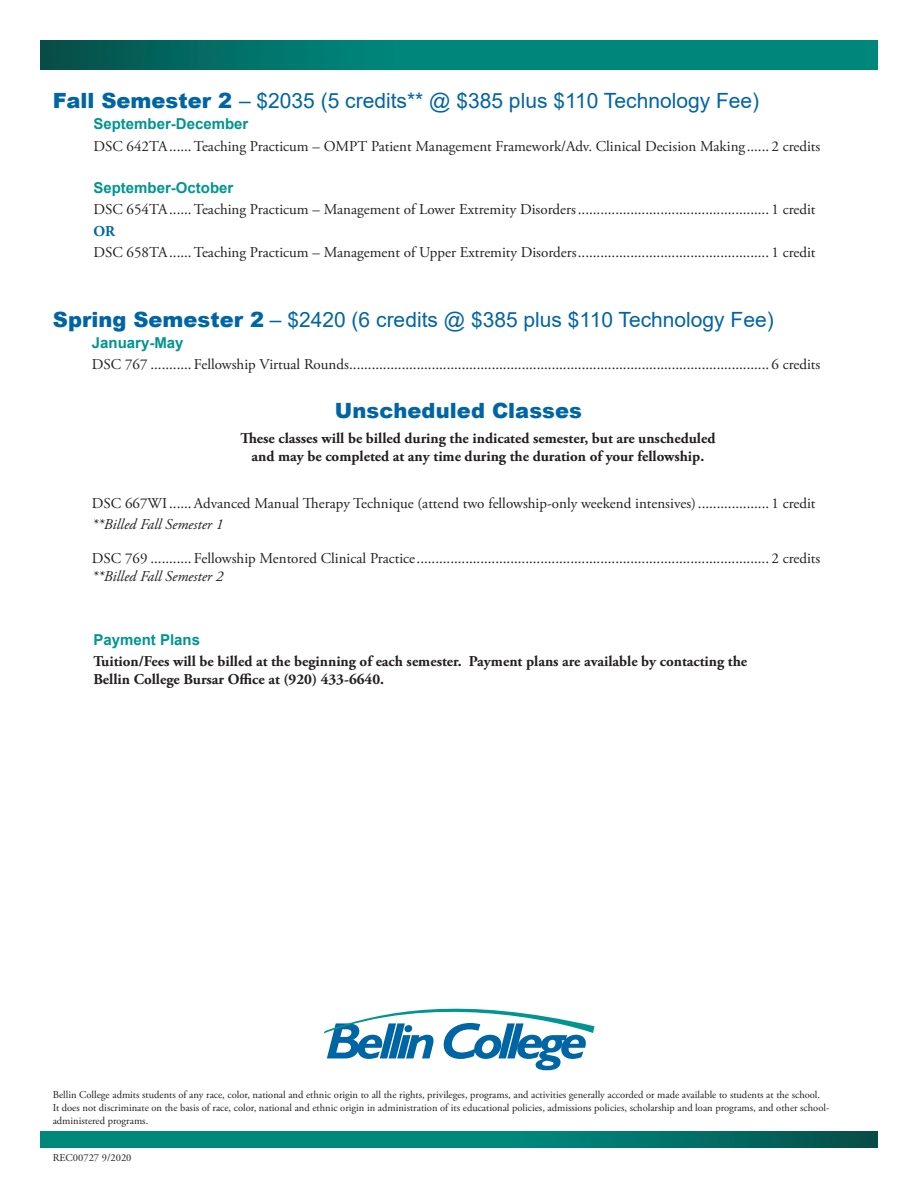
<style>
.page{position:relative;width:918px;height:1188px;background:#fff}
.page>*{position:absolute;margin:0;border:0;box-sizing:border-box;transform-origin:0 0}
.t1{font:21px "Arial";color:#0065a4}
.t2{font:900 21px "Arial";color:#0065a4}
.t3{font:15px "Adobe Garamond Pro";color:#231f20}
.t4{font:700 15px/18px "Adobe Garamond Pro";color:#231f20;text-align:center}
.t5{font:700 15px "Arial";color:#009590}
.t6{font:italic 15px "Adobe Garamond Pro";color:#231f20}
.t7{font:700 15px "Adobe Garamond Pro";color:#0065a4}
.t8{font:10.5px/12.6px "Adobe Garamond Pro";color:#231f20}
.s1{font-weight:900}
</style>
<div class="page">
<img style="left:40px;top:40px;width:838px;height:29px">
<img style="left:40px;top:1131px;width:838px;height:17px">
<svg style="left:323px;top:1009px;width:272px;height:61px"></svg>
<h1 class="t1" style="left:53px;top:86px;width:708px"><span class="s1">Fall Semester 2</span> – $2035 (5 credits** @ $385 plus $110 Technology Fee)</h1>
<p class="t5" style="left:93px;top:114px;width:157px">September-December</p>
<p class="t3" style="left:93px;top:137px;width:728px">DSC 642TA......Teaching Practicum – OMPT Patient Management Framework/Adv. Clinical Decision Making...... 2 credits</p>
<p class="t5" style="left:93px;top:177px;width:142px">September-October</p>
<p class="t3" style="left:93px;top:201px;width:724px">DSC 654TA......Teaching Practicum – Management of Lower Extremity Disorders................................................... 1 credit</p>
<p class="t7" style="left:93px;top:222px;width:23px">OR</p>
<p class="t3" style="left:93px;top:243px;width:724px">DSC 658TA......Teaching Practicum – Management of Upper Extremity Disorders................................................... 1 credit</p>
<h1 class="t1" style="left:53px;top:305px;width:722px"><span class="s1">Spring Semester 2</span> – $2420 (6 credits @ $385 plus $110 Technology Fee)</h1>
<p class="t5" style="left:92px;top:332px;width:93px">January-May</p>
<p class="t3" style="left:92px;top:355px;width:730px">DSC 767 ........... Fellowship Virtual Rounds................................................................................................................ 6 credits</p>
<h1 class="t2" style="left:335px;top:395px;width:248px">Unscheduled Classes</h1>
<p class="t4" style="left:240px;top:430px;width:477px">These classes will be billed during the indicated semester, but are unscheduled and may be completed at any time during the duration of your fellowship.</p>
<p class="t3" style="left:92px;top:494px;width:725px">DSC 667WI......Advanced Manual Therapy Technique (attend two fellowship-only weekend intensives)................... 1 credit</p>
<p class="t6" style="left:92px;top:516px;width:133px">**Billed Fall Semester 1</p>
<p class="t3" style="left:92px;top:549px;width:730px">DSC 769 ........... Fellowship Mentored Clinical Practice.............................................................................................. 2 credits</p>
<p class="t6" style="left:92px;top:567px;width:133px">**Billed Fall Semester 2</p>
<p class="t5" style="left:93px;top:629px;width:108px">Payment Plans</p>
<p class="t4" style="left:93px;top:652px;width:655px;text-align:left">Tuition/Fees will be billed at the beginning of each semester. Payment plans are available by contacting the<br>Bellin College Bursar Office at (920) 433-6640.</p>
<p class="t8" style="left:53px;top:1089px;width:778px">Bellin College admits students of any race, color, national and ethnic origin to all the rights, privileges, programs, and activities generally accorded or made available to students at the school.<br>It does not discriminate on the basis of race, color, national and ethnic origin in administration of its educational policies, admissions policies, scholarship and loan programs, and other school&shy;administered programs.</p>
<p class="t8" style="left:53px;top:1152px;width:80px">REC00727 9/2020</p>
</div>
